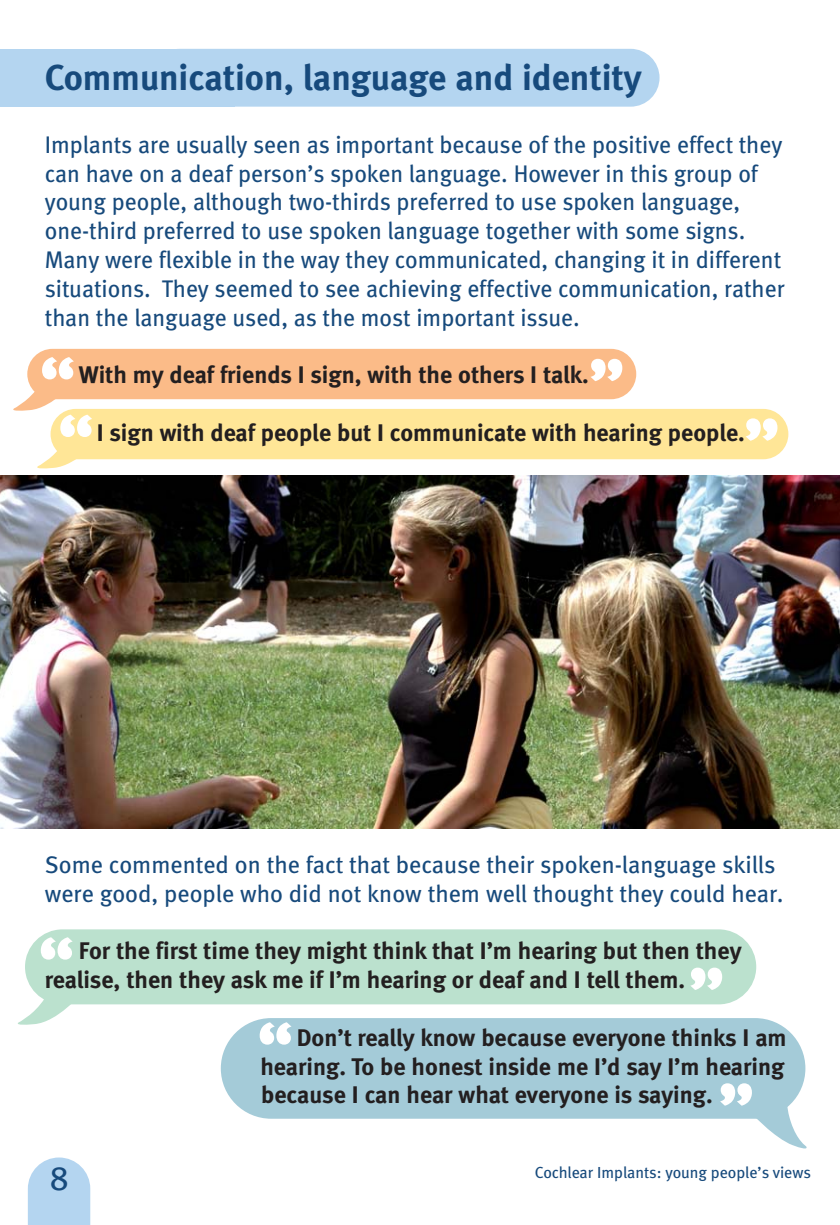
<style>
.page{position:relative;width:840px;height:1225px;background:#fff}
.page>*{position:absolute;margin:0;border:0;box-sizing:border-box;transform-origin:0 0}
.t1{font:900 68px "Meta";color:#fff}
.t2{font:700 36px "Meta";color:#174a7c}
.t3{font:34px "Meta";color:#174a7c}
.t4{font:24px/28.8px "Meta";color:#174a7c}
.t5{font:700 24px/28.8px "Meta";color:#231f20}
.t6{font:16px "Meta";color:#174a7c}
</style>
<div class="page">
<svg style="left:18px;top:973px;width:63px;height:52px"></svg>
<svg style="left:13px;top:388px;width:88px;height:81px"></svg>
<div style="left:221px;top:1018px;width:584px;height:100px;background:#a4cbd8;border-radius:50px"></div>
<div style="left:25px;top:929px;width:730px;height:75px;background:#bbe1ce;border-radius:37px"></div>
<div style="left:50px;top:409px;width:738px;height:50px;background:#ffe697;border-radius:25px"></div>
<div style="left:27px;top:349px;width:609px;height:50px;background:#fbbb88;border-radius:25px"></div>
<div style="left:0;top:49px;width:234px;height:58px;background:#b4d5f0"></div>
<div style="left:151px;top:49px;width:508px;height:58px;background:#b4d5f0;border-radius:29px"></div>
<svg style="left:28px;top:1157px;width:62px;height:68px;background:#bbd9f1"></svg>
<img style="left:0;top:475px;width:839px;height:353px">
<svg style="left:749px;top:1098px;width:58px;height:51px"></svg>
<h2 class="t2" style="left:45px;top:64px;width:598px">Communication, language and identity</h2>
<p class="t4" style="left:45px;top:132px;width:740px">Implants are usually seen as important because of the positive effect they can have on a deaf person’s spoken language. However in this group of young people, although two-thirds preferred to use spoken language, one-third preferred to use spoken language together with some signs.<br>Many were flexible in the way they communicated, changing it in different situations. They seemed to see achieving effective communication, rather than the language used, as the most important issue.</p>
<p class="t5" style="left:79px;top:362px;width:511px">With my deaf friends I sign, with the others I talk.</p>
<p class="t5" style="left:97px;top:420px;width:649px">I sign with deaf people but I communicate with hearing people.</p>
<h1 class="t1" style="left:40px;top:358px;width:36px">“</h1>
<h1 class="t1" style="left:589px;top:359px;width:36px">”</h1>
<h1 class="t1" style="left:58px;top:415px;width:36px">“</h1>
<h1 class="t1" style="left:744px;top:419px;width:36px">”</h1>
<p class="t4" style="left:45px;top:852px;width:739px">Some commented on the fact that because their spoken-language skills were good, people who did not know them well thought they could hear.</p>
<p class="t5" style="left:45px;top:938px;width:697px;text-indent:34px">For the first time they might think that I’m hearing but then they realise, then they ask me if I’m hearing or deaf and I tell them.</p>
<p class="t5" style="left:260px;top:1025px;width:527px;text-align:justify;text-indent:36px">Don’t really know because everyone thinks I am hearing. To be honest inside me I’d say I’m hearing because I can hear what everyone is saying.</p>
<h1 class="t1" style="left:39px;top:938px;width:36px">“</h1>
<h1 class="t1" style="left:689px;top:968px;width:36px">”</h1>
<h1 class="t1" style="left:257px;top:1023px;width:36px">“</h1>
<h1 class="t1" style="left:718px;top:1084px;width:36px">”</h1>
<h3 class="t3" style="left:49px;top:1165px;width:21px">8</h3>
<p class="t6" style="left:534px;top:1167px;width:278px">Cochlear Implants: young people’s views</p>
</div>
